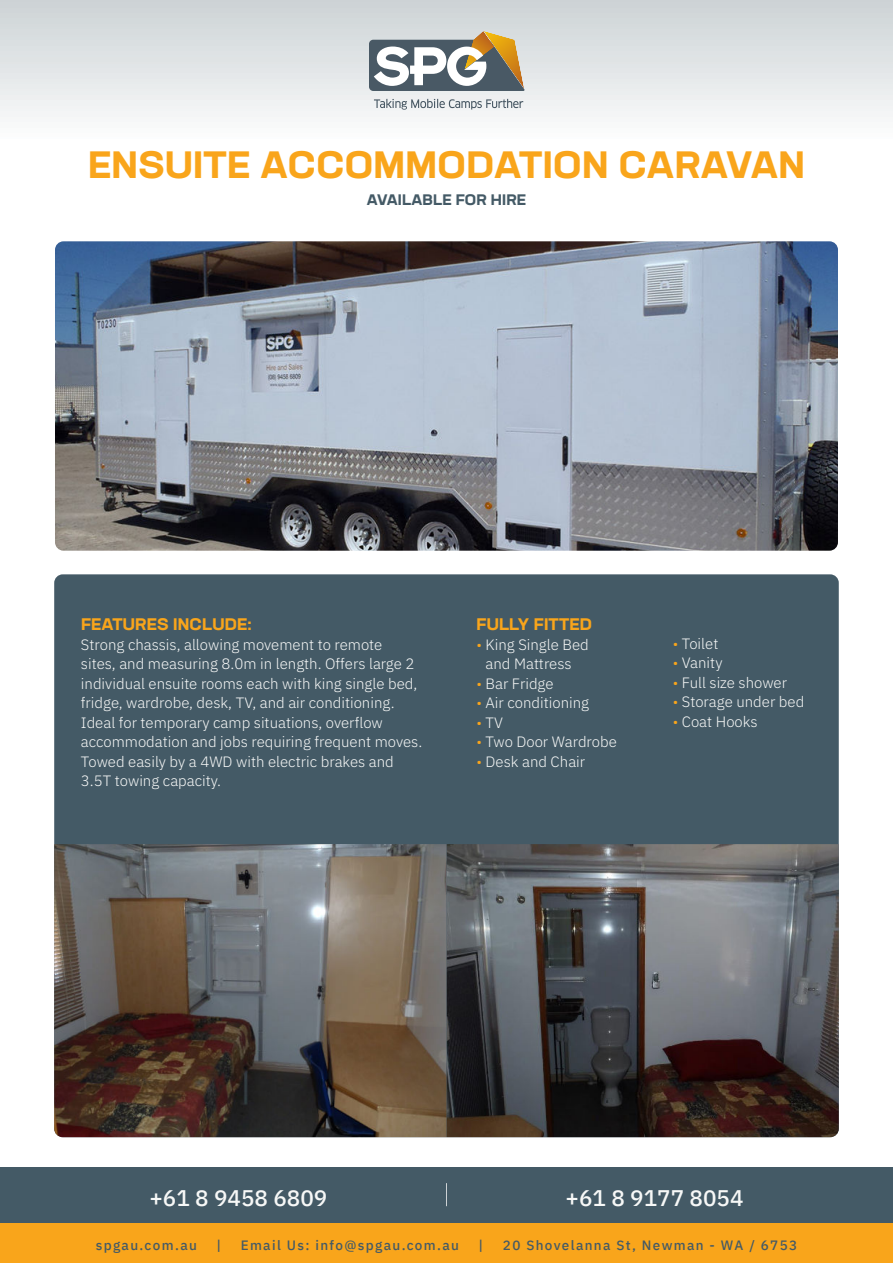
<style>
.page{position:relative;width:893px;height:1263px;background:#fff}
.page>*{position:absolute;margin:0;border:0;box-sizing:border-box;transform-origin:0 0}
.t1{font:700 expanded 37.5px "Neusa Next Std";letter-spacing:.01em;color:#f9a51b}
.t2{font:500 22.5px "IBM Plex Sans Hebrew";color:#f7f8f7}
.t3{font:700 expanded 16.5px "Neusa Next Std";letter-spacing:.01em;color:#f9a51b}
.t4{font:300 15px/19.5px "IBM Plex Sans";color:#f7f8f7}
.t5{font:700 expanded 15px "Neusa Next Std";letter-spacing:.01em;color:#445a66}
.t6{font:500 13.5px "IBM Plex Sans Hebrew";letter-spacing:.1em;color:#445a66}
.s1{color:#f9a51b}
</style>
<div class="page">
<div style="left:54px;top:574px;width:785px;height:563px;background:#445a66;border-radius:9px"></div>
<div style="left:0;top:0;width:893px;height:140px;background:linear-gradient(to bottom,#ccd2d5,#fcfcfd)"></div>
<svg style="left:369px;top:31px;width:155px;height:60px"></svg>
<svg style="left:374px;top:99px;width:149px;height:10px"></svg>
<img style="left:54px;top:844px;width:785px;height:293px">
<img style="left:55px;top:241px;width:783px;height:310px">
<div style="left:0;top:1222px;width:893px;height:41px;background:#f9a51b"></div>
<div style="left:0;top:1167px;width:893px;height:55px;background:#445a66"></div>
<svg style="left:446px;top:1183px;width:1px;height:23px"></svg>
<h1 class="t1" style="left:88px;top:150px;width:718px">ENSUITE ACCOMMODATION CARAVAN</h1>
<p class="t5" style="left:367px;top:194px;width:161px">AVAILABLE FOR HIRE</p>
<p class="t3" style="left:81px;top:618px;width:173px">FEATURES INCLUDE:</p>
<p class="t4" style="left:81px;top:636px;width:343px">Strong chassis, allowing movement to remote<br>sites, and measuring 8.0m in length. Offers large 2 individual ensuite rooms each with king single bed, fridge, wardrobe, desk, TV, and air conditioning.<br>Ideal for temporary camp situations, overflow accommodation and jobs requiring frequent moves.<br>Towed easily by a 4WD with electric brakes and 3.5T towing capacity.</p>
<p class="t3" style="left:477px;top:618px;width:117px">FULLY FITTED</p>
<p class="t4" style="left:476px;top:636px;width:114px;text-align:center"><span class="s1">•</span> King Single Bed and Mattress</p>
<p class="t4" style="left:476px;top:675px;width:79px"><span class="s1">•</span> Bar Fridge</p>
<p class="t4" style="left:476px;top:694px;width:114px"><span class="s1">•</span> Air conditioning</p>
<p class="t4" style="left:476px;top:714px;width:28px"><span class="s1">•</span> TV</p>
<p class="t4" style="left:476px;top:733px;width:142px"><span class="s1">•</span> Two Door Wardrobe</p>
<p class="t4" style="left:476px;top:753px;width:110px"><span class="s1">•</span> Desk and Chair</p>
<p class="t4" style="left:673px;top:635px;width:47px"><span class="s1">•</span> Toilet</p>
<p class="t4" style="left:673px;top:654px;width:51px"><span class="s1">•</span> Vanity</p>
<p class="t4" style="left:673px;top:674px;width:116px"><span class="s1">•</span> Full size shower</p>
<p class="t4" style="left:673px;top:693px;width:133px"><span class="s1">•</span> Storage under bed</p>
<p class="t4" style="left:673px;top:713px;width:86px"><span class="s1">•</span> Coat Hooks</p>
<h2 class="t2" style="left:149px;top:1188px;width:179px">+61 8 9458 6809</h2>
<h2 class="t2" style="left:566px;top:1188px;width:179px">+61 8 9177 8054</h2>
<p class="t6" style="left:96px;top:1239px;width:103px">spgau.com.au</p>
<p class="t6" style="left:216px;top:1239px;width:6px">|</p>
<p class="t6" style="left:241px;top:1239px;width:220px">Email Us: info@spgau.com.au</p>
<p class="t6" style="left:479px;top:1239px;width:6px">|</p>
<p class="t6" style="left:503px;top:1239px;width:296px">20 Shovelanna St, Newman - WA / 6753</p>
</div>
